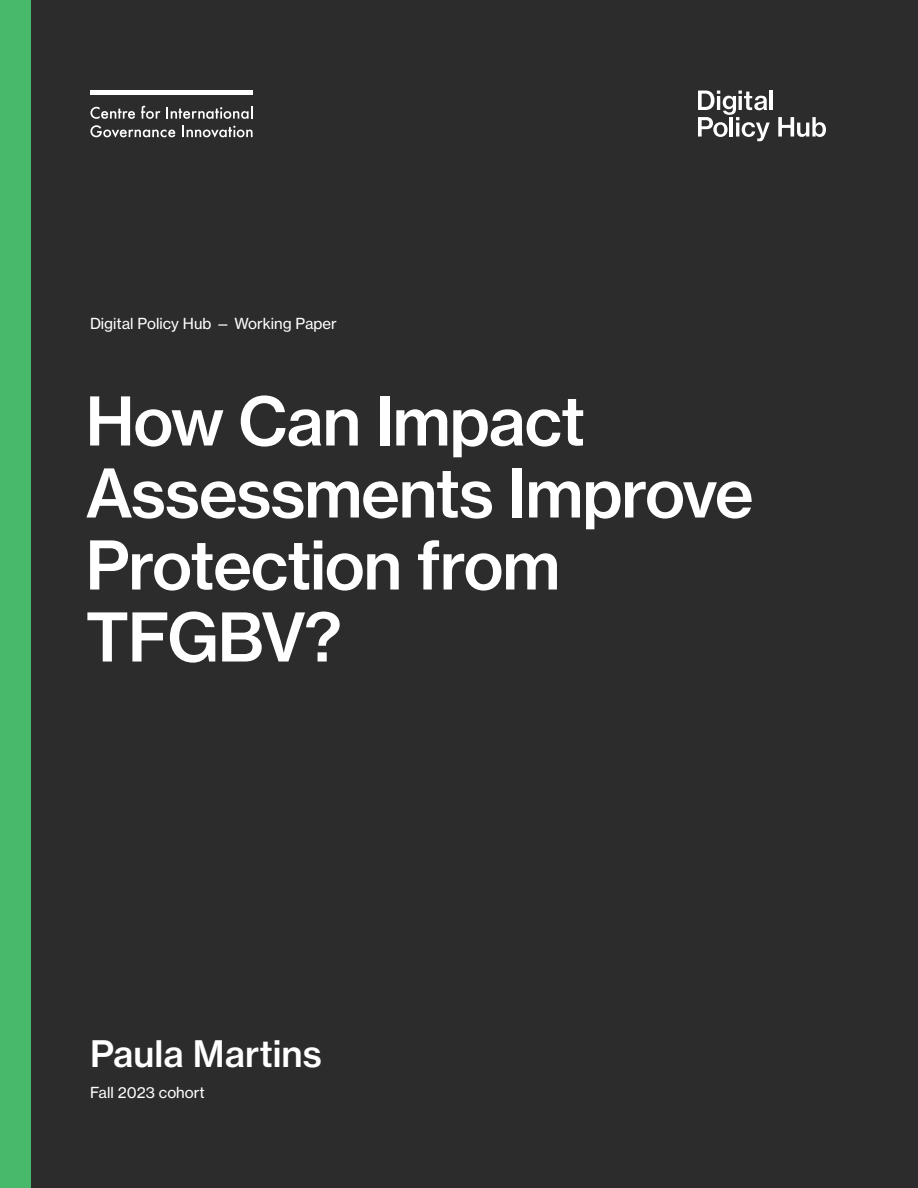
<style>
.page{position:relative;width:918px;height:1188px;background:#2c2c2c}
.page>*{position:absolute;margin:0;border:0;box-sizing:border-box;transform-origin:0 0}
.t1{font:66px/72px "N Haas Grotesk TX Pro 65 Md";letter-spacing:-.02em;color:#fff}
.t2{font:36px "N Haas Grotesk TX Pro 65 Md";color:#fff}
.t3{font:15px "N Haas Grotesk TX Pro 55 Rg";color:#fff}
</style>
<div class="page">
<div style="left:0;top:0;width:30px;height:1188px;background:#48b96b"></div>
<svg style="left:90px;top:107px;width:45px;height:12px"></svg>
<svg style="left:141px;top:106px;width:19px;height:13px"></svg>
<svg style="left:166px;top:106px;width:86px;height:13px"></svg>
<svg style="left:90px;top:125px;width:85px;height:13px"></svg>
<svg style="left:182px;top:126px;width:71px;height:12px"></svg>
<div style="left:90px;top:90px;width:163px;height:5px;background:#fff"></div>
<hr style="left:769px;top:91px;width:4px;height:19px;background:#fff">
<svg style="left:698px;top:91px;width:72px;height:50px"></svg>
<svg style="left:778px;top:117px;width:48px;height:20px"></svg>
<p class="t3" style="left:90px;top:314px;width:248px">Digital Policy Hub — Working Paper</p>
<p class="t1" style="left:86px;top:385px;width:670px">How Can Impact<br>Assessments Improve<br>Protection from<br>TFGBV?</p>
<p class="t2" style="left:90px;top:1031px;width:233px">Paula Martins</p>
<p class="t3" style="left:90px;top:1083px;width:116px">Fall 2023 cohort</p>
</div>
